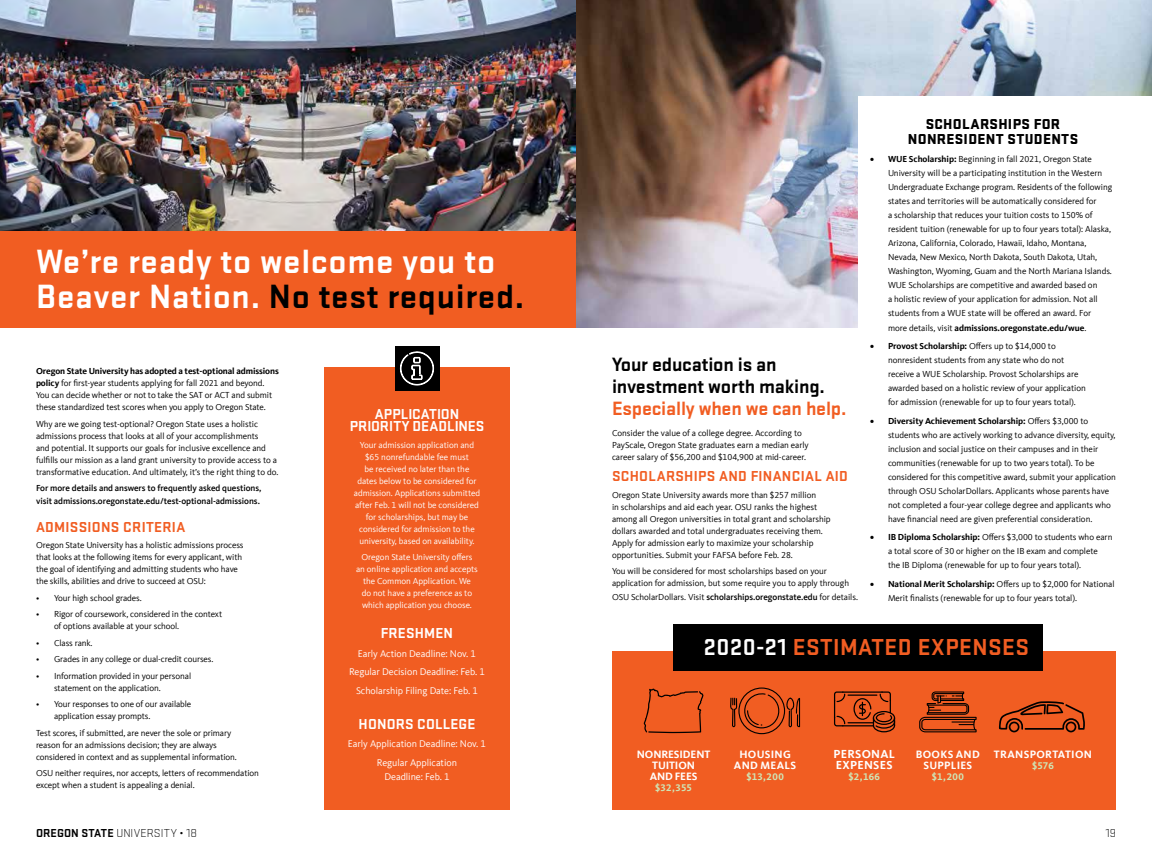
<style>
.page{position:relative;width:1152px;height:864px;background:#fff}
.page>*{position:absolute;margin:0;border:0;box-sizing:border-box;transform-origin:0 0}
.t1{font:700 35px/35px "Stratum 2";letter-spacing:.02em;color:#fff}
.t2{font:700 24px "Stratum 2";letter-spacing:.02em;color:#f15d22}
.t3{font:700 20px/22px "Stratum 2";letter-spacing:-.01em;color:#000}
.t4{font:700 20px "Stratum 2";letter-spacing:-.01em;color:#f15d22}
.t5{font:700 15px/12px "Stratum 2";letter-spacing:.01em;color:#fff;text-align:center}
.t6{font:700 15px "Stratum 2";letter-spacing:.02em;color:#f15d22}
.t7{font:900 15px/15px "Stratum 2";letter-spacing:.02em;color:#000;text-align:center}
.t8{font:300 12px "Stratum 2";letter-spacing:.005em;color:#000}
.t9{font:700 12px/11px "Kievit Offc";letter-spacing:.025em;color:#fff}
.t10{font:700 11px/11px "Kievit Offc";letter-spacing:.02em;color:#fff;text-align:center}
.t11{font:700 11px/11px "Kievit Offc";letter-spacing:-.01em;color:#fff;text-align:center}
.t12{font:10px/18.5px "Kievit Offc";letter-spacing:-.005em;color:#fff;text-align:center}
.t13{font:700 10px "Kievit Offc";letter-spacing:.03em;color:#cfe5b5}
.t14{font:9px/14px "Kievit Offc";letter-spacing:-.005em;color:#000}
.t15{font:9px/12px "Kievit Offc";letter-spacing:-.005em;color:#fff;text-align:center}
.t16{font:500 9px/13px "Kievit Offc";letter-spacing:-.005em;color:#000}
.s1{color:#000}
.s2{font-weight:700}
.s3{font-weight:500}
.s4{color:#fff}
</style>
<div class="page">
<img style="left:0;top:0;width:576px;height:231px">
<img style="left:576px;top:96px;width:282px;height:232px">
<img style="left:576px;top:0;width:576px;height:96px">
<div style="left:324px;top:368px;width:186px;height:442px;background:#f15d22"></div>
<div style="left:395px;top:346px;width:45px;height:45px;background:#000"></div>
<svg style="left:400px;top:351px;width:34px;height:35px"></svg>
<div style="left:0;top:231px;width:576px;height:97px;background:#f15d22"></div>
<div style="left:612px;top:651px;width:504px;height:159px;background:#f15d22"></div>
<div style="left:673px;top:624px;width:370px;height:47px;background:#000"></div>
<svg style="left:998px;top:701px;width:87px;height:31px"></svg>
<svg style="left:919px;top:691px;width:58px;height:41px"></svg>
<svg style="left:730px;top:688px;width:70px;height:46px"></svg>
<svg style="left:834px;top:691px;width:61px;height:41px"></svg>
<svg style="left:644px;top:689px;width:60px;height:44px"></svg>
<h1 class="t1" style="left:36px;top:242px;width:490px">We’re ready to welcome you to<br>Beaver Nation. <span class="s1">No test required.</span></h1>
<p class="t14" style="left:36px;top:366px;width:244px;line-height:12px"><span class="s2">Oregon State University has adopted a test-optional admissions policy</span> for first-year students applying for fall 2021 and beyond.<br>You can decide whether or not to take the SAT or ACT and submit these standardized test scores when you apply to Oregon State.</p>
<p class="t14" style="left:36px;top:418px;width:244px;line-height:12px">Why are we going test-optional? Oregon State uses a holistic admissions process that looks at all of your accomplishments<br>and potential. It supports our goals for inclusive excellence and fulfills our mission as a land grant university to provide access to a transformative education. And ultimately, it’s the right thing to do.</p>
<p class="t16" style="left:36px;top:482px;width:227px">For more details and answers to frequently asked questions, visit admissions.oregonstate.edu/test-optional-admissions.</p>
<h3 class="t6" style="left:36px;top:517px;width:151px">ADMISSIONS CRITERIA</h3>
<p class="t14" style="left:36px;top:540px;width:209px;line-height:12px">Oregon State University has a holistic admissions process that looks at the following items for every applicant, with the goal of identifying and admitting students who have the skills, abilities and drive to succeed at OSU:</p>
<p class="t14" style="left:36px;top:591px;width:107px">• Your high school grades.</p>
<p class="t14" style="left:54px;top:609px;width:170px;line-height:12px;text-indent:-18px">• Rigor of coursework, considered in the context of options available at your school.</p>
<p class="t14" style="left:36px;top:636px;width:58px">• Class rank.</p>
<p class="t14" style="left:36px;top:653px;width:179px">• Grades in any college or dual-credit courses.</p>
<p class="t14" style="left:54px;top:670px;width:139px;line-height:12px;text-indent:-18px">• Information provided in your personal statement on the application.</p>
<p class="t14" style="left:54px;top:699px;width:139px;line-height:12px;text-indent:-18px">• Your responses to one of our available application essay prompts.</p>
<p class="t14" style="left:36px;top:727px;width:202px;line-height:12px">Test scores, if submitted, are never the sole or primary reason for an admissions decision; they are always considered in context and as supplemental information.</p>
<p class="t14" style="left:36px;top:768px;width:225px;line-height:12px">OSU neither requires, nor accepts, letters of recommendation except when a student is appealing a denial.</p>
<h3 class="t5" style="left:350px;top:407px;width:136px">APPLICATION<br>PRIORITY DEADLINES</h3>
<p class="t15" style="left:354px;top:439px;width:128px">Your admission application and $65 nonrefundable fee must<br>be received no later than the dates below to be considered for admission. Applications submitted after Feb. 1 will not be considered for scholarships, but may be considered for admission to the university, based on availability.</p>
<p class="t15" style="left:356px;top:551px;width:123px">Oregon State University offers an online application and accepts the Common Application. We<br>do not have a preference as to which application you choose.</p>
<h3 class="t5" style="left:381px;top:626px;width:74px">FRESHMEN</h3>
<p class="t12" style="left:349px;top:644px;width:137px">Early Action Deadline: Nov. 1<br>Regular Decision Deadline: Feb. 1<br>Scholarship Filing Date: Feb. 1</p>
<h3 class="t5" style="left:359px;top:717px;width:118px">HONORS COLLEGE</h3>
<p class="t12" style="left:348px;top:735px;width:140px">Early Application Deadline: Nov. 1<br>Regular Application</p>
<p class="t12" style="left:384px;top:767px;width:67px">Deadline: Feb. 1</p>
<h3 class="t3" style="left:612px;top:353px;width:215px">Your education is an investment worth making.</h3>
<h3 class="t4" style="left:612px;top:395px;width:236px">Especially when we can help.</h3>
<p class="t14" style="left:612px;top:428px;width:198px;line-height:12px">Consider the value of a college degree. According to<br>PayScale, Oregon State graduates earn a median early career salary of $56,200 and $104,900 at mid-career.</p>
<h3 class="t6" style="left:612px;top:466px;width:238px">SCHOLARSHIPS AND FINANCIAL AID</h3>
<p class="t14" style="left:612px;top:489px;width:220px;line-height:12px">Oregon State University awards more than $257 million<br>in scholarships and aid each year. OSU ranks the highest among all Oregon universities in total grant and scholarship dollars awarded and total undergraduates receiving them.<br>Apply for admission early to maximize your scholarship opportunities. Submit your FAFSA before Feb. 28.</p>
<p class="t14" style="left:612px;top:566px;width:239px;line-height:12px">You will be considered for most scholarships based on your application for admission, but some require you to apply through</p>
<p class="t14" style="left:612px;top:591px;width:247px">OSU ScholarDollars. Visit <span class="s3">scholarships.oregonstate.edu</span> for details.</p>
<h3 class="t7" style="left:908px;top:115px;width:172px">SCHOLARSHIPS FOR<br>NONRESIDENT STUDENTS</h3>
<p class="t14" style="left:888px;top:153px;width:226px;text-indent:-18px"><span class="s2">• WUE Scholarship:</span> Beginning in fall 2021, Oregon State University will be a participating institution in the Western Undergraduate Exchange program. Residents of the following states and territories will be automatically considered for<br>a scholarship that reduces your tuition costs to 150% of resident tuition (renewable for up to four years total): Alaska, Arizona, California, Colorado, Hawaii, Idaho, Montana, Nevada, New Mexico, North Dakota, South Dakota, Utah, Washington, Wyoming, Guam and the North Mariana Islands.<br>WUE Scholarships are competitive and awarded based on<br>a holistic review of your application for admission. Not all students from a WUE state will be offered an award. For more details, visit <span class="s2">admissions.oregonstate.edu/wue</span>.</p>
<p class="t14" style="left:888px;top:339px;width:199px;text-indent:-18px"><span class="s2">• Provost Scholarship:</span> Offers up to $14,000 to nonresident students from any state who do not receive a WUE Scholarship. Provost Scholarships are awarded based on a holistic review of your application for admission (renewable for up to four years total).</p>
<p class="t14" style="left:888px;top:414px;width:230px;text-indent:-18px"><span class="s2">• Diversity Achievement Scholarship:</span> Offers $3,000 to students who are actively working to advance diversity, equity, inclusion and social justice on their campuses and in their communities (renewable for up to two years total). To be considered for this competitive award, submit your application through OSU ScholarDollars. Applicants whose parents have not completed a four-year college degree and applicants who have financial need are given preferential consideration.</p>
<p class="t14" style="left:888px;top:530px;width:226px;text-indent:-18px"><span class="s2">• IB Diploma Scholarship:</span> Offers $3,000 to students who earn a total score of 30 or higher on the IB exam and complete<br>the IB Diploma (renewable for up to four years total).</p>
<p class="t14" style="left:888px;top:577px;width:228px;text-indent:-18px"><span class="s2">• National Merit Scholarship:</span> Offers up to $2,000 for National<br>Merit finalists (renewable for up to four years total).</p>
<h2 class="t2" style="left:704px;top:630px;width:327px"><span class="s4">2020-21</span> ESTIMATED EXPENSES</h2>
<p class="t11" style="left:637px;top:748px;width:75px">NONRESIDENT<br>TUITION<br>AND FEES</p>
<p class="t13" style="left:655px;top:781px;width:38px">$32,355</p>
<p class="t10" style="left:734px;top:748px;width:64px">HOUSING<br>AND MEALS</p>
<p class="t13" style="left:746px;top:770px;width:39px">$13,200</p>
<h3 class="t9" style="left:834px;top:749px;width:63px">PERSONAL<br>EXPENSES</h3>
<p class="t13" style="left:848px;top:771px;width:33px">$2,166</p>
<p class="t10" style="left:916px;top:748px;width:65px">BOOKS AND<br>SUPPLIES</p>
<p class="t13" style="left:932px;top:770px;width:34px">$1,200</p>
<p class="t10" style="left:994px;top:748px;width:100px">TRANSPORTATION</p>
<p class="t13" style="left:1032px;top:759px;width:23px">$576</p>
<h3 class="t8" style="left:36px;top:826px;width:163px"><span class="s2">OREGON STATE</span> UNIVERSITY • 18</h3>
<h3 class="t8" style="left:1106px;top:826px;width:12px">19</h3>
</div>
